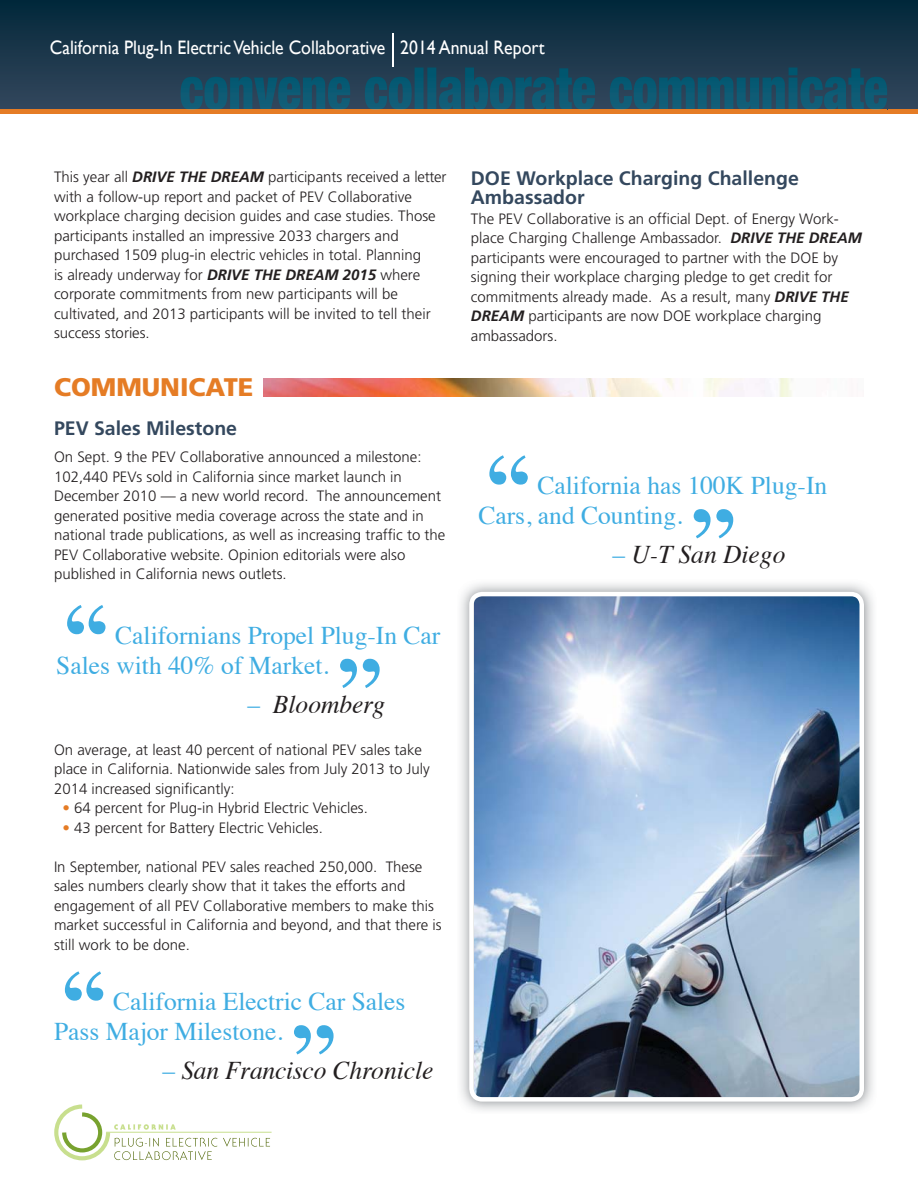
<style>
.page{position:relative;width:918px;height:1188px;background:#fff}
.page>*{position:absolute;margin:0;border:0;box-sizing:border-box;transform-origin:0 0}
.t1{font:120px "Times";color:#3fade2}
.t2{font:25.5px/30px "Times";color:#3fade2}
.t3{font:italic 25.5px "Times";color:#231f20}
.t4{font:900 25.5px "Frutiger";color:#e57c25}
.t5{font:19.5px "Gill Sans";color:#fff;scale:.91 1}
.t6{font:700 19.5px/19.5px "Frutiger";color:#34485e}
.t7{font:300 15px/19.5px "Frutiger";color:#231f20}
.s1{font-weight:700;font-style:italic}
.s2{font-style:normal;color:#3fade2}
.s3{color:#e57c25}
</style>
<div class="page">
<svg style="left:223px;top:1138px;width:47px;height:9px"></svg>
<hr style="left:106px;top:1132px;width:166px;height:1px;background:#c8df8e">
<svg style="left:54px;top:1104px;width:163px;height:56px"></svg>
<svg style="left:0;top:0;width:918px;height:110px;background:#143346"></svg>
<hr style="left:0;top:110px;width:918px;height:4px;background:#e57c25">
<hr style="left:393px;top:33px;width:1px;height:34px;background:#fff">
<svg style="left:181px;top:67px;width:706px;height:43px;background:#1d4d62"></svg>
<svg style="left:181px;top:77px;width:169px;height:33px;background:#1b5469"></svg>
<img style="left:264px;top:378px;width:529px;height:18px">
<img style="left:460px;top:583px;width:413px;height:528px">
<img style="left:469px;top:592px;width:395px;height:510px">
<h3 class="t5" style="left:50px;top:36px;width:545px">California Plug-In Electric Vehicle Collaborative 2014 Annual Report</h3>
<p class="t7" style="left:54px;top:169px;width:394px">This year all <span class="s1">DRIVE THE DREAM</span> participants received a letter with a follow-up report and packet of PEV Collaborative workplace charging decision guides and case studies. Those participants installed an impressive 2033 chargers and purchased 1509 plug-in electric vehicles in total. Planning<br>is already underway for <span class="s1">DRIVE THE DREAM 2015</span> where corporate commitments from new participants will be cultivated, and 2013 participants will be invited to tell their success stories.</p>
<h3 class="t6" style="left:471px;top:170px;width:329px">DOE Workplace Charging Challenge<br>Ambassador</h3>
<p class="t7" style="left:471px;top:210px;width:393px">The PEV Collaborative is an official Dept. of Energy Work&shy;place Charging Challenge Ambassador. <span class="s1">DRIVE THE DREAM </span>participants were encouraged to partner with the DOE by signing their workplace charging pledge to get credit for commitments already made. As a result, many <span class="s1">DRIVE THE DREAM</span> participants are now DOE workplace charging ambassadors.</p>
<h2 class="t4" style="left:54px;top:377px;width:201px">COMMUNICATE</h2>
<h3 class="t6" style="left:54px;top:420px;width:185px">PEV Sales Milestone</h3>
<p class="t7" style="left:54px;top:448px;width:393px">On Sept. 9 the PEV Collaborative announced a milestone:<br>102,440 PEVs sold in California since market launch in December 2010 — a new world record. The announcement generated positive media coverage across the state and in national trade publications, as well as increasing traffic t o the PEV Collaborative website. Opinion editorials were also published in California news outlets.</p>
<h1 class="t1" style="left:56px;top:596px;width:63px">‘‘</h1>
<h2 class="t2" style="left:56px;top:622px;width:386px;text-indent:59px">Californians Propel Plug-In Car<br>Sales with 40% of Market.</h2>
<h1 class="t1" style="left:329px;top:650px;width:64px">’’</h1>
<h2 class="t3" style="left:247px;top:694px;width:139px"><span class="s2">–</span> Bloomberg</h2>
<p class="t7" style="left:54px;top:741px;width:377px">On average, at least 40 percent of national PEV sales take place in California. Nationwide sales from July 2013 to July<br>2014 increased significantly:</p>
<p class="t7" style="left:62px;top:799px;width:307px"><span class="s3">•</span> 64 percent for Plug-in Hybrid Electric Vehicles.</p>
<p class="t7" style="left:62px;top:819px;width:262px"><span class="s3">•</span> 43 percent for Battery Electric Vehicles.</p>
<p class="t7" style="left:54px;top:858px;width:389px">In September, national PEV sales reached 250,000. These sales numbers clearly show that it takes the efforts and engagement of all PEV Collaborative members to make this market successful in California and beyond, and that there is still work to be done.</p>
<h1 class="t1" style="left:54px;top:962px;width:63px">‘‘</h1>
<h2 class="t2" style="left:54px;top:989px;width:353px;text-indent:59px">California Electric Car Sales<br>Pass Major Milestone.</h2>
<h1 class="t1" style="left:283px;top:1016px;width:64px">’’</h1>
<h2 class="t3" style="left:162px;top:1060px;width:273px"><span class="s2">–</span> San Francisco Chronicle</h2>
<h1 class="t1" style="left:478px;top:446px;width:63px">‘‘</h1>
<h2 class="t2" style="left:479px;top:473px;width:350px;text-indent:59px">California has 100K Plug-In<br>Cars, and Counting.</h2>
<h1 class="t1" style="left:682px;top:500px;width:64px">’’</h1>
<h2 class="t3" style="left:612px;top:544px;width:175px"><span class="s2">–</span> U-T San Diego</h2>
</div>
